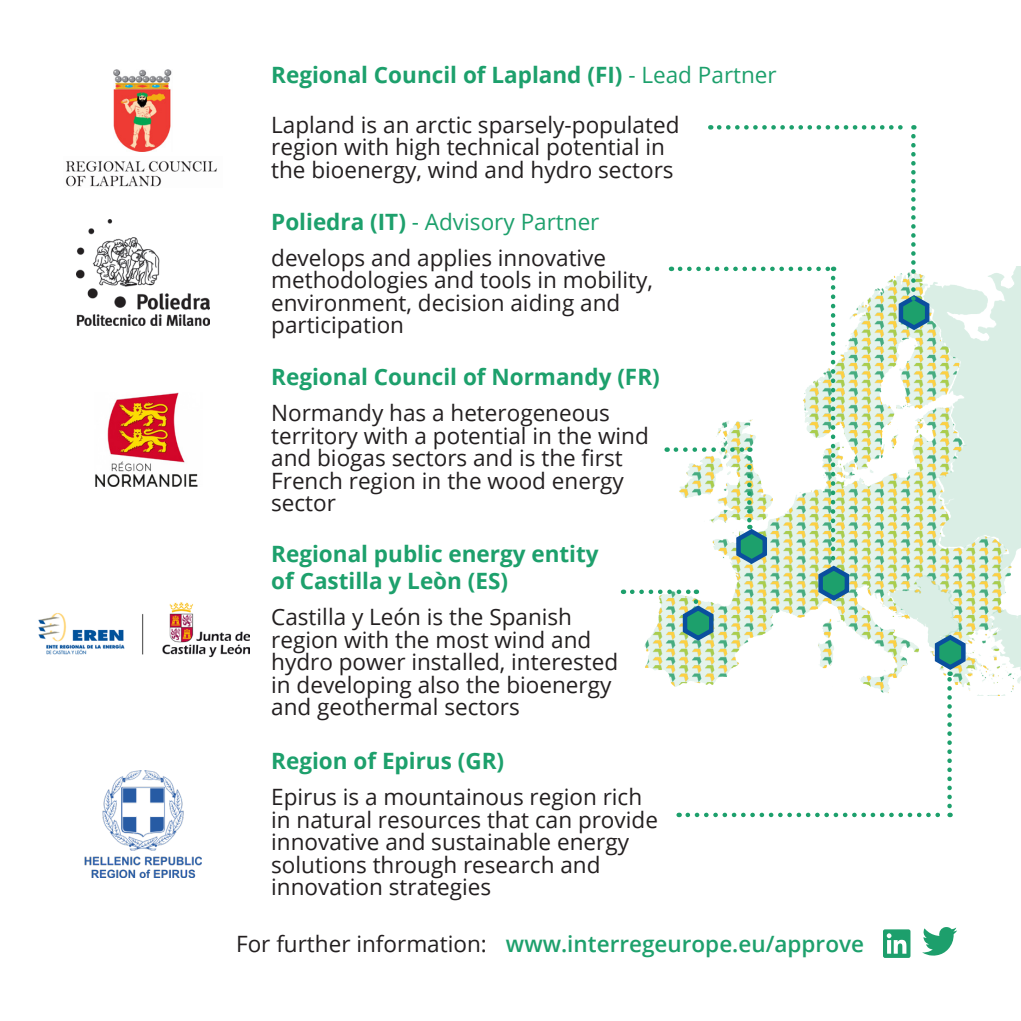
<style>
.page{position:relative;width:1021px;height:1021px;background:#fff}
.page>*{position:absolute;margin:0;border:0;box-sizing:border-box;transform-origin:0 0}
.t1{font:22.5px/22.5px "Open Sans";color:#231f20}
.t2{font:700 22.5px/27px "Open Sans";color:#1da06c}
.t3{font:600 22.5px "Open Sans";color:#1da06c}
.t4{font:22.5px "Open Sans";color:#1da06c}
.s1{font-weight:400}
.s2{font-weight:700}
</style>
<div class="page">
<img style="left:644px;top:266px;width:376px;height:430px">
<svg style="left:922px;top:927px;width:35px;height:28px"></svg>
<svg style="left:883px;top:929px;width:27px;height:28px"></svg>
<svg style="left:676px;top:447px;width:74px;height:5px"></svg>
<svg style="left:632px;top:589px;width:65px;height:5px"></svg>
<svg style="left:680px;top:266px;width:154px;height:5px"></svg>
<svg style="left:719px;top:125px;width:195px;height:5px"></svg>
<svg style="left:894px;top:136px;width:39px;height:198px"></svg>
<svg style="left:687px;top:812px;width:263px;height:5px"></svg>
<svg style="left:930px;top:631px;width:39px;height:175px"></svg>
<svg style="left:679px;top:601px;width:38px;height:43px;background:#76aea0"></svg>
<svg style="left:814px;top:278px;width:39px;height:326px"></svg>
<svg style="left:732px;top:458px;width:39px;height:109px"></svg>
<img style="left:76px;top:220px;width:133px;height:106px">
<img style="left:84px;top:770px;width:117px;height:107px">
<img style="left:95px;top:392px;width:103px;height:95px">
<img style="left:114px;top:70px;width:58px;height:82px">
<img style="left:65px;top:160px;width:152px;height:27px">
<img style="left:38px;top:602px;width:211px;height:55px">
<p class="t2" style="left:271px;top:61px;width:507px">Regional Council of Lapland (FI) <span class="s1">- Lead Partner</span></p>
<p class="t1" style="left:271px;top:113px;width:410px">Lapland is an arctic sparsely-populated region with high technical potential in the bioenergy, wind and hydro sectors</p>
<p class="t4" style="left:271px;top:206px;width:330px"><span class="s2">Poliedra (IT)</span> - Advisory Partner</p>
<p class="t1" style="left:271px;top:246px;width:383px">develops and applies innovative methodologies and tools in mobility, environment, decision aiding and participation</p>
<p class="t2" style="left:271px;top:363px;width:390px">Regional Council of Normandy (FR)</p>
<p class="t1" style="left:271px;top:401px;width:379px">Normandy has a heterogeneous territory with a potential in the wind and biogas sectors and is the first<br>French region in the wood energy sector</p>
<p class="t2" style="left:271px;top:540px;width:329px">Regional public energy entity of Castilla y Leòn (ES)</p>
<p class="t1" style="left:271px;top:605px;width:348px">Castilla y León is the Spanish region with the most wind and hydro power installed, interested in developing also the bioenergy and geothermal sectors</p>
<p class="t2" style="left:271px;top:747px;width:234px">Region of Epirus (GR)</p>
<p class="t1" style="left:271px;top:785px;width:388px">Epirus is a mountainous region rich in natural resources that can provide innovative and sustainable energy solutions through research and innovation strategies</p>
<p class="t1" style="left:236px;top:932px;width:252px">For further information:</p>
<p class="t3" style="left:506px;top:927px;width:359px">www.interregeurope.eu/approve</p>
</div>
